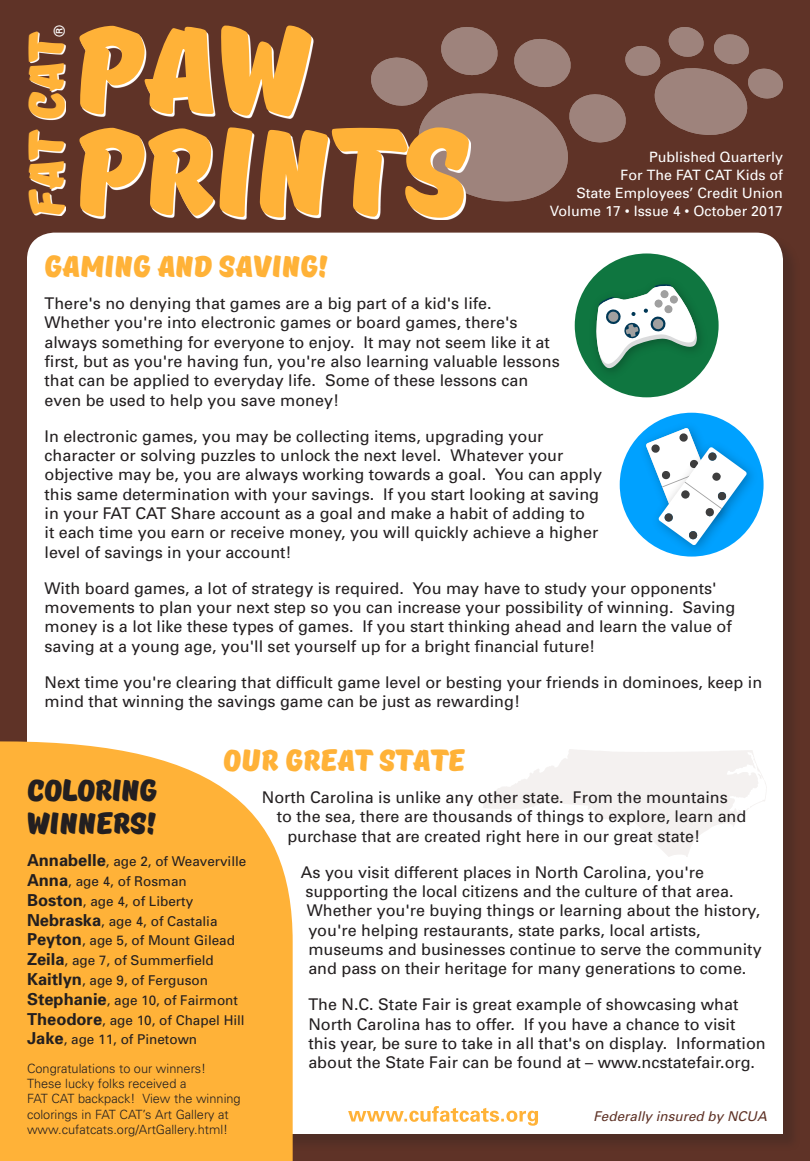
<style>
.page{position:relative;width:810px;height:1161px;background:#5f3327}
.page>*{position:absolute;margin:0;border:0;box-sizing:border-box;transform-origin:0 0}
.t1{font:123px "TT Masters DEMO Black";color:#ffb238}
.t2{font:49.5px "TT Masters DEMO Black";color:#ffb238}
.Reversed{font:30px "TT Masters DEMO Black";color:#ffb238}
.Reversed-2{font:30px/33px "TT Masters DEMO Black";letter-spacing:-.015em;color:#231f20}
.t3{font:16.2px/19.4px "Univers";color:#231f20}
.TimesSmall{font:15px "Univers";color:#fff}
.TimesSmall-2{font:14.25px "Univers";color:#fff}
.Reversed-3{font:13.5px "Univers";color:#231f20}
.t4{font:italic 13.5px "Univers";color:#5f3327}
.Reversed-4{font:300 12.75px/15.3px "Univers";color:#231f20}
.s1{font-weight:700;font-size:16.5px}
</style>
<div class="page">
<div style="left:28px;top:234px;width:773px;height:918px;background:#552f25"></div>
<div style="left:27px;top:233px;width:756px;height:901px;background:#fff"></div>
<svg style="left:483px;top:749px;width:284px;height:108px"></svg>
<svg style="left:0;top:738px;width:293px;height:423px;fill:#ffb238"></svg>
<svg style="left:459px;top:27px;width:324px;height:175px"></svg>
<svg style="left:29px;top:32px;width:37px;height:184px"></svg>
<svg style="left:82px;top:28px;width:389px;height:192px"></svg>
<svg style="left:348px;top:1106px;width:190px;height:20px"></svg>
<div style="left:620px;top:413px;width:144px;height:144px;background:#00a1ff;border-radius:50%"></div>
<img style="left:634px;top:416px;width:103px;height:128px">
<img style="left:647px;top:435px;width:116px;height:122px">
<svg style="left:646px;top:428px;width:101px;height:117px"></svg>
<div style="left:575px;top:253px;width:144px;height:144px;background:#0f7640;border-radius:50%"></div>
<img style="left:586px;top:274px;width:126px;height:109px">
<svg style="left:596px;top:283px;width:101px;height:85px"></svg>
<p class="TimesSmall" style="left:50px;top:37px;width:13px;rotate:-90deg">®</p>
<p class="t2" style="left:15px;top:216px;width:187px;rotate:-90deg">FAT CAT</p>
<p class="t1" style="left:76px;top:-7px;width:237px">PAW</p>
<p class="t1" style="left:76px;top:95px;width:396px">PRINTS</p>
<p class="TimesSmall-2" style="left:649px;top:148px;width:135px">Published Quarterly</p>
<p class="TimesSmall-2" style="left:621px;top:166px;width:164px">For The FAT CAT Kids of</p>
<p class="TimesSmall-2" style="left:576px;top:184px;width:208px">State Employees’ Credit Union</p>
<p class="TimesSmall-2" style="left:550px;top:202px;width:235px">Volume 17 • Issue 4 • October 2017</p>
<p class="Reversed" style="left:45px;top:248px;width:285px">GAMING AND SAVING!</p>
<p class="t3" style="left:45px;top:293px;width:517px">There's no denying that games are a big part of a kid's life.<br>Whether you're into electronic games or board games, there's always something for everyone to enjoy. It may not seem like it at first, but as you're having fun, you're also learning valuable lessons that can be applied to everyday life. Some of these lessons can even be used to help you save money!</p>
<p class="t3" style="left:45px;top:426px;width:559px">In electronic games, you may be collecting items, upgrading your character or solving puzzles to unlock the next level. Whatever your objective may be, you are always working towards a goal. You can apply this same determination with your savings. If you start looking at saving in your FAT CAT Share account as a goal and make a habit of adding to<br>it each time you earn or receive money, you will quickly achieve a higher level of savings in your account!</p>
<p class="t3" style="left:45px;top:578px;width:692px">With board games, a lot of strategy is required. You may have to study your opponents' movements to plan your next step so you can increase your possibility of winning. Saving money is a lot like these types of games. If you start thinking ahead and learn the value of saving at a young age, you'll set yourself up for a bright financial future!</p>
<p class="t3" style="left:45px;top:672px;width:719px">Next time you're clearing that difficult game level or besting your friends in dominoes, keep in mind that winning the savings game can be just as rewarding!</p>
<p class="Reversed" style="left:223px;top:742px;width:243px">OUR GREAT STATE</p>
<p class="Reversed-2" style="left:27px;top:775px;width:132px">COLORING<br>WINNERS!</p>
<p class="Reversed-3" style="left:27px;top:853px;width:221px"><span class="s1">Annabelle</span>, age 2, of Weaverville</p>
<p class="Reversed-3" style="left:27px;top:873px;width:161px"><span class="s1">Anna</span>, age 4, of Rosman</p>
<p class="Reversed-3" style="left:27px;top:893px;width:168px"><span class="s1">Boston</span>, age 4, of Liberty</p>
<p class="Reversed-3" style="left:27px;top:912px;width:192px"><span class="s1">Nebraska</span>, age 4, of Castalia</p>
<p class="Reversed-3" style="left:27px;top:932px;width:210px"><span class="s1">Peyton</span>, age 5, of Mount Gilead</p>
<p class="Reversed-3" style="left:27px;top:952px;width:188px"><span class="s1">Zeila</span>, age 7, of Summerfield</p>
<p class="Reversed-3" style="left:27px;top:972px;width:183px"><span class="s1">Kaitlyn</span>, age 9, of Ferguson</p>
<p class="Reversed-3" style="left:27px;top:992px;width:213px"><span class="s1">Stephanie</span>, age 10, of Fairmont</p>
<p class="Reversed-3" style="left:27px;top:1011px;width:219px"><span class="s1">Theodore</span>, age 10, of Chapel Hill</p>
<p class="Reversed-3" style="left:27px;top:1031px;width:172px"><span class="s1">Jake</span>, age 11, of Pinetown</p>
<p class="Reversed-4" style="left:27px;top:1060px;width:181px">Congratulations to our winners!</p>
<p class="Reversed-4" style="left:27px;top:1076px;width:161px">These lucky folks received a</p>
<p class="Reversed-4" style="left:27px;top:1091px;width:215px">FAT CAT backpack! View the winning colorings in FAT CAT’s Art Gallery at</p>
<p class="Reversed-4" style="left:27px;top:1121px;width:203px">www.cufatcats.org/ArtGallery.html!</p>
<p class="t3" style="left:262px;top:787px;width:467px">North Carolina is unlike any other state. From the mountains</p>
<p class="t3" style="left:277px;top:807px;width:471px">to the sea, there are thousands of things to explore, learn and</p>
<p class="t3" style="left:287px;top:826px;width:415px">purchase that are created right here in our great state!</p>
<p class="t3" style="left:301px;top:862px;width:462px">As you visit different places in North Carolina, you're supporting the local citizens and the culture of that area.<br>Whether you're buying things or learning about the history, you're helping restaurants, state parks, local artists, museums and businesses continue to serve the community and pass on their heritage for many generations to come.</p>
<p class="t3" style="left:308px;top:995px;width:459px">The N.C. State Fair is great example of showcasing what North Carolina has to offer. If you have a chance to visit this year, be sure to take in all that's on display. Information about the State Fair can be found at – www.ncstatefair.org.</p>
<p class="t4" style="left:593px;top:1108px;width:175px">Federally insured by NCUA</p>
</div>
